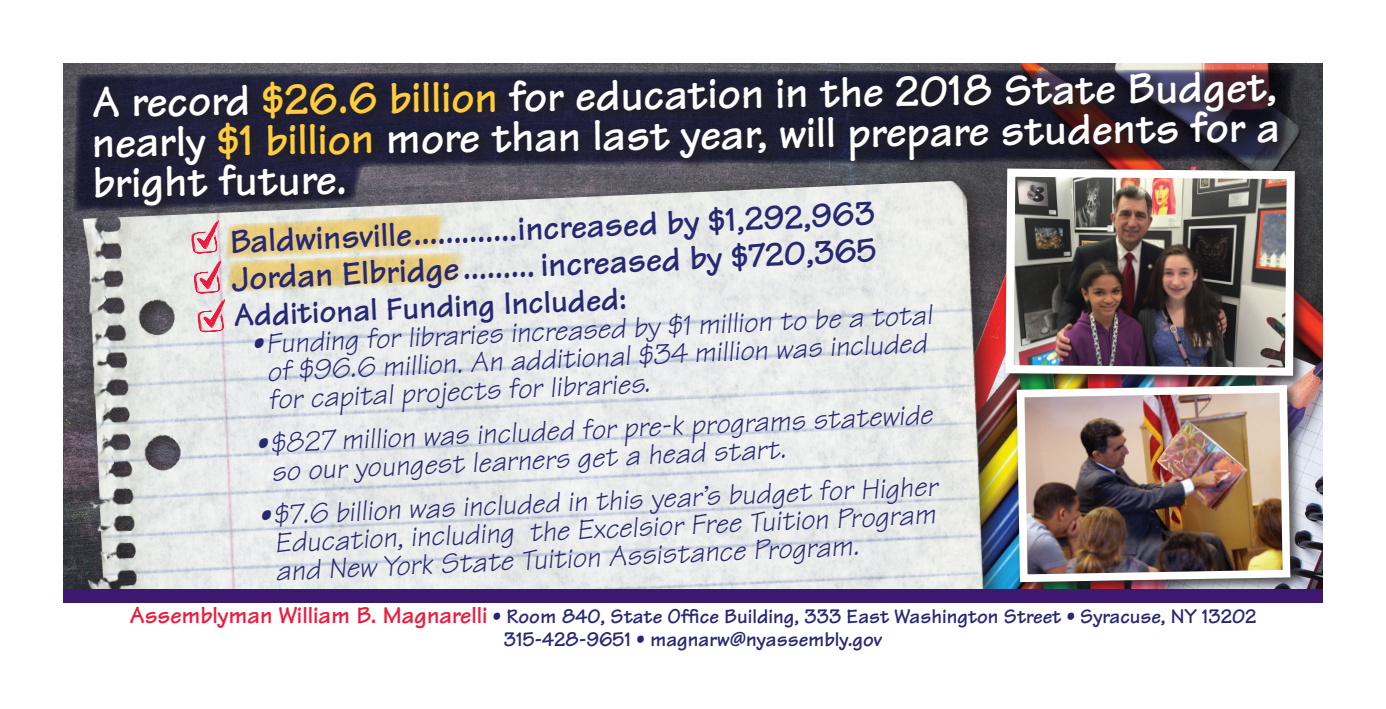
<style>
.page{position:relative;width:1386px;height:709px;background:#fff}
.page>*{position:absolute;margin:0;border:0;box-sizing:border-box;transform-origin:0 0}
.t1{font:700 45.5px/39px "Tekton";color:#fff;text-align:justify}
.t2{font:700 35px "Tekton";color:#272872}
.t3{font:700 33.25px "Tekton";color:#272872}
.t4{font:italic 29.75px/28.5px "Tekton";color:#272872}
.t5{font:700 21px/22.8px "Tekton";color:#272872;text-align:center}
.s1{color:#fecc3c}
.s2{font-size:24.5px;color:#ed1a3f}
</style>
<div class="page">
<img style="left:63px;top:63px;width:1260px;height:526px">
<div style="left:1002px;top:165px;width:307px;height:224px;background:#231f20;opacity:.75"></div>
<img style="left:1019px;top:164px;width:280px;height:216px">
<div style="left:1013px;top:382px;width:291px;height:214px;background:#231f20;opacity:.75"></div>
<img style="left:1019px;top:381px;width:275px;height:205px">
<img style="left:63px;top:213px;width:937px;height:376px">
<svg style="left:63px;top:69px;width:1235px;height:144px;background:#3e3d4a"></svg>
<svg style="left:191px;top:219px;width:276px;height:113px;background:#e7d8b8"></svg>
<div style="left:63px;top:589px;width:1260px;height:13px;background:#3c196e"></div>
<svg style="left:91px;top:68px;width:1201px;height:151px;background:#494652"></svg>
<p class="t1" style="left:91px;top:86px;width:1190px;rotate:-1deg">A record <span class="s1">$26.6 billion</span> for education in the 2018 State Budget, nearly <span class="s1">$1 billion</span> more than last year, will prepare students for a bright future.</p>
<p class="t2" style="left:229px;top:222px;width:647px;rotate:-3deg">Baldwinsville.............increased by $1,292,963</p>
<p class="t2" style="left:230px;top:259px;width:647px;rotate:-3deg">Jordan Elbridge......... increased by $720,365</p>
<p class="t3" style="left:232px;top:296px;width:395px;rotate:-3deg">Additional Funding Included:</p>
<p class="t4" style="left:266px;top:327px;width:668px;text-indent:-14px;rotate:-2deg">•Funding for libraries increased by $1 million to be a total of $96.6 million. An additional $34 million was included for capital projects for libraries.</p>
<p class="t4" style="left:270px;top:426px;width:664px;text-indent:-14px;rotate:-2deg">•$827 million was included for pre-k programs statewide so our youngest learners get a head start.</p>
<p class="t4" style="left:273px;top:498px;width:666px;line-height:28px;text-align:justify;text-indent:-14px;rotate:-2deg">•$7.6 billion was included in this year’s budget for Higher Education, including the Excelsior Free Tuition Program and New York State Tuition Assistance Program.</p>
<p class="t5" style="left:129px;top:605px;width:1129px"><span class="s2">Assemblyman William B. Magnarelli</span> • Room 840, State Office Building, 333 East Washington Street • Syracuse, NY 13202<br>315-428-9651 • magnarw@nyassembly.gov</p>
</div>
